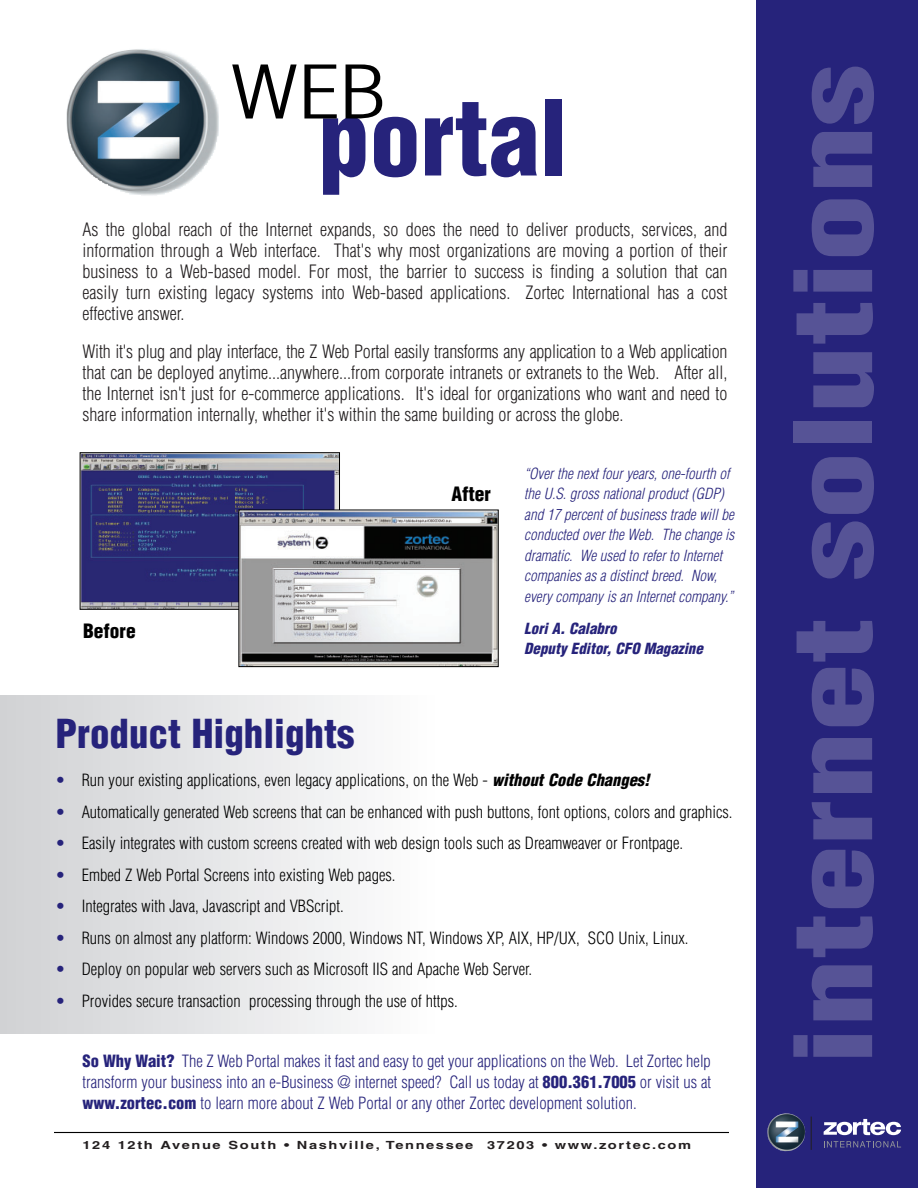
<style>
.page{position:relative;width:918px;height:1188px;background:#fff}
.page>*{position:absolute;margin:0;border:0;box-sizing:border-box;transform-origin:0 0}
.t1{font:900 condensed 105px "Helvetica";color:#565396;scale:1.3 1}
.t2{font:900 condensed 102px "Helvetica";color:#26237b}
.t3{font:300 condensed 72px "Helvetica";color:#000;scale:1.3 1}
.t4{font:900 condensed 39px "Helvetica";color:#26237b}
.t5{font:900 condensed 19.35px "Helvetica";color:#000}
.t6{font:300 condensed 18px/21px "Helvetica";color:#231f20;text-align:justify}
.t7{font:300 condensed 16.5px "Helvetica";color:#000}
.t8{font:300 condensed 16.5px/21px "Helvetica";color:#26237b;text-align:justify}
.t9{font:italic 300 condensed 15px/20.5px "Helvetica";color:#26237b}
.t10{font:italic 900 condensed 15px/20.5px "Helvetica";color:#26237b}
.t11{font:700 11.25px "Helvetica";letter-spacing:.11em;color:#231f20;scale:1.3 1}
.s1{color:#26237b}
.s2{font-weight:900;font-style:italic}
.s3{font-weight:900}
</style>
<div class="page">
<div style="left:0;top:695px;width:7px;height:339px;background:#d1d2d4"></div>
<div style="left:7px;top:695px;width:8px;height:339px;background:#d2d3d5"></div>
<div style="left:16px;top:695px;width:8px;height:339px;background:#d3d4d6"></div>
<div style="left:24px;top:695px;width:9px;height:339px;background:#d4d5d7"></div>
<div style="left:33px;top:695px;width:8px;height:339px;background:#d4d5d7"></div>
<div style="left:41px;top:695px;width:9px;height:339px;background:#d5d6d8"></div>
<div style="left:50px;top:695px;width:8px;height:339px;background:#d6d7d9"></div>
<div style="left:59px;top:695px;width:8px;height:339px;background:#d7d8da"></div>
<div style="left:67px;top:695px;width:8px;height:339px;background:#d8d9db"></div>
<div style="left:76px;top:695px;width:8px;height:339px;background:#d8d9db"></div>
<div style="left:84px;top:695px;width:9px;height:339px;background:#d9dadc"></div>
<div style="left:93px;top:695px;width:8px;height:339px;background:#dadbdd"></div>
<div style="left:101px;top:695px;width:9px;height:339px;background:#dbdcde"></div>
<div style="left:110px;top:695px;width:8px;height:339px;background:#dcdddf"></div>
<div style="left:119px;top:695px;width:8px;height:339px;background:#dcdddf"></div>
<div style="left:127px;top:695px;width:8px;height:339px;background:#dddee0"></div>
<div style="left:136px;top:695px;width:8px;height:339px;background:#dedfe1"></div>
<div style="left:144px;top:695px;width:9px;height:339px;background:#dfe0e2"></div>
<div style="left:153px;top:695px;width:8px;height:339px;background:#e0e1e3"></div>
<div style="left:161px;top:695px;width:9px;height:339px;background:#e1e2e4"></div>
<div style="left:170px;top:695px;width:8px;height:339px;background:#e1e2e4"></div>
<div style="left:179px;top:695px;width:8px;height:339px;background:#e2e3e5"></div>
<div style="left:187px;top:695px;width:8px;height:339px;background:#e3e4e6"></div>
<div style="left:196px;top:695px;width:8px;height:339px;background:#e4e5e7"></div>
<div style="left:204px;top:695px;width:8px;height:339px;background:#e5e6e8"></div>
<div style="left:213px;top:695px;width:8px;height:339px;background:#e6e7e9"></div>
<div style="left:221px;top:695px;width:9px;height:339px;background:#e7e8e9"></div>
<div style="left:230px;top:695px;width:8px;height:339px;background:#e8e9ea"></div>
<div style="left:238px;top:695px;width:9px;height:339px;background:#e9eaeb"></div>
<div style="left:247px;top:695px;width:8px;height:339px;background:#eaebec"></div>
<div style="left:256px;top:695px;width:8px;height:339px;background:#ebebed"></div>
<div style="left:264px;top:695px;width:8px;height:339px;background:#ececee"></div>
<div style="left:273px;top:695px;width:8px;height:339px;background:#ededee"></div>
<div style="left:281px;top:695px;width:9px;height:339px;background:#eeeeef"></div>
<div style="left:290px;top:695px;width:8px;height:339px;background:#efeff0"></div>
<div style="left:298px;top:695px;width:9px;height:339px;background:#f0f0f1"></div>
<div style="left:307px;top:695px;width:8px;height:339px;background:#f0f1f2"></div>
<div style="left:316px;top:695px;width:8px;height:339px;background:#f1f2f3"></div>
<div style="left:324px;top:695px;width:8px;height:339px;background:#f2f3f4"></div>
<div style="left:333px;top:695px;width:8px;height:339px;background:#f3f4f4"></div>
<div style="left:341px;top:695px;width:8px;height:339px;background:#f4f5f5"></div>
<div style="left:350px;top:695px;width:8px;height:339px;background:#f5f5f6"></div>
<div style="left:358px;top:695px;width:9px;height:339px;background:#f6f6f7"></div>
<div style="left:367px;top:695px;width:8px;height:339px;background:#f7f7f8"></div>
<div style="left:376px;top:695px;width:8px;height:339px;background:#f8f8f9"></div>
<div style="left:384px;top:695px;width:8px;height:339px;background:#f9f9f9"></div>
<div style="left:393px;top:695px;width:8px;height:339px;background:#fafafa"></div>
<div style="left:401px;top:695px;width:8px;height:339px;background:#fbfbfb"></div>
<div style="left:756px;top:0;width:162px;height:1188px;background:#26237b"></div>
<svg style="left:824px;top:1119px;width:77px;height:16px"></svg>
<svg style="left:824px;top:1141px;width:77px;height:7px"></svg>
<hr style="left:811px;top:1117px;width:1px;height:33px;background:#231f20">
<img style="left:767px;top:1113px;width:38px;height:38px">
<img style="left:82px;top:454px;width:256px;height:154px">
<div style="left:80px;top:452px;width:260px;height:158px;border:1px solid #000"></div>
<img style="left:240px;top:512px;width:257px;height:153px">
<div style="left:238px;top:510px;width:261px;height:157px;border:1px solid #000"></div>
<hr style="left:54px;top:1132px;width:675px;height:1px;background:#000">
<img style="left:66px;top:49px;width:153px;height:147px">
<h3 class="t3" style="left:231px;top:64px;width:121px">WEB</h3>
<h2 class="t2" style="left:319px;top:99px;width:251px">portal</h2>
<p class="t6" style="left:82px;top:221px;width:647px">As the global reach of the Internet expands, so does the need to deliver products, services, and information through a Web interface. That's why most organizations are moving a portion of their business to a Web-based model. For most, the barrier to success is finding a solution that can easily turn existing legacy systems into Web-based applications. Zortec International has a cost effective answer.</p>
<p class="t6" style="left:82px;top:342px;width:647px">With it's plug and play interface, the Z Web Portal easily transforms any application to a Web application that can be deployed anytime...anywhere...from corporate intranets or extranets to the Web. After all, the Internet isn't just for e-commerce applications. It's ideal for organizations who want and need to share information internally, whether it's within the same building or across the globe.</p>
<p class="t5" style="left:83px;top:623px;width:54px">Before</p>
<p class="t5" style="left:451px;top:487px;width:41px">After</p>
<p class="t9" style="left:524px;top:464px;width:212px">“Over the next four years, one-fourth of the U.S. gross national product (GDP) and 17 percent of business trade will be conducted over the Web. The change is dramatic. We used to refer to Internet companies as a distinct breed. Now, every company is an Internet company.”</p>
<p class="t10" style="left:524px;top:619px;width:180px">Lori A. Calabro<br>Deputy Editor, CFO Magazine</p>
<h3 class="t4" style="left:56px;top:719px;width:300px">Product Highlights</h3>
<p class="t7" style="left:56px;top:774px;width:596px"><span class="s1">•</span> Run your existing applications, even legacy applications, on the Web - <span class="s2">without Code Changes!</span></p>
<p class="t7" style="left:56px;top:806px;width:679px"><span class="s1">•</span> Automatically generated Web screens that can be enhanced with push buttons, font options, colors and graphics.</p>
<p class="t7" style="left:56px;top:837px;width:629px"><span class="s1">•</span> Easily integrates with custom screens created with web design tools such as Dreamweaver or Frontpage.</p>
<p class="t7" style="left:56px;top:869px;width:342px"><span class="s1">•</span> Embed Z Web Portal Screens into existing Web pages.</p>
<p class="t7" style="left:56px;top:900px;width:290px"><span class="s1">•</span> Integrates with Java, Javascript and VBScript.</p>
<p class="t7" style="left:56px;top:932px;width:634px"><span class="s1">•</span> Runs on almost any platform: Windows 2000, Windows NT, Windows XP, AIX, HP/UX, SCO Unix, Linux.</p>
<p class="t7" style="left:56px;top:963px;width:478px"><span class="s1">•</span> Deploy on popular web servers such as Microsoft IIS and Apache Web Server.</p>
<p class="t7" style="left:56px;top:995px;width:404px"><span class="s1">•</span> Provides secure transaction processing through the use of https.</p>
<p class="t8" style="left:82px;top:1052px;width:630px"><span class="s3">So Why Wait?</span> The Z Web Portal makes it fast and easy to get your applications on the Web. Let Zortec help transform your business into an e-Business @ internet speed? Call us today at <span class="s3">800.361.7005</span> or visit us at <span class="s3">www.zortec.com</span> to learn more about Z Web Portal or any other Zortec development solution.</p>
<p class="t11" style="left:82px;top:1141px;width:470px">124 12th Avenue South • Nashville, Tennessee 37203 • www.zortec.com</p>
<h1 class="t1" style="left:793px;top:1065px;width:771px;rotate:-90deg">internet solutions</h1>
</div>
